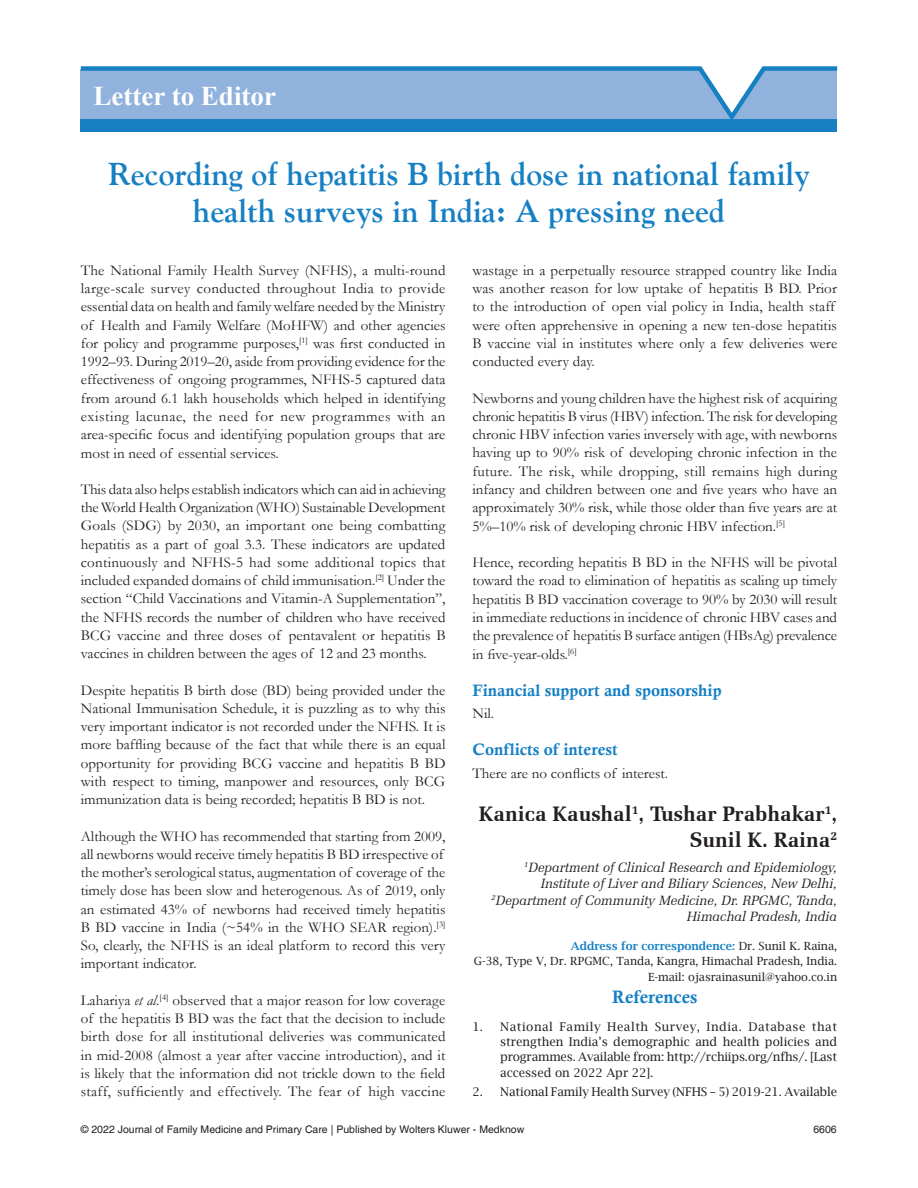
<style>
.page{position:relative;width:918px;height:1188px;background:#fff}
.page>*{position:absolute;margin:0;border:0;box-sizing:border-box;transform-origin:0 0}
.AT{font:700 31.5px/37.5px "Goudy";color:#1680c3;text-align:center}
.AH{font:700 27px "Times New Roman";color:#fff}
.AU{font:700 21px/25.5px "Zapf Elliptical 711 BT";color:#231f20;text-align:right}
.t1{font:18px "Calis MT Bol";color:#1680c3}
.t2{font:16.5px "Calis MT Bol";color:#1680c3}
.TX{font:15px/18.3px "Garamond";color:#231f20;text-align:justify}
.AFF{font:italic 13.5px/16.5px "Zapf Elliptical 711 BT";color:#231f20;text-align:right}
.REF{font:12px/15.3px "Lucida Bright";letter-spacing:-.01em;color:#231f20;text-align:justify}
.ADD{font:11.25px/15.3px "Lucida Bright";color:#231f20;text-align:right}
.RF{font:10.5px "Helvetica";color:#231f20}
.s1{font-style:italic}
.s2{font-weight:600;color:#1680c3}
</style>
<div class="page">
<svg style="left:80px;top:66px;width:758px;height:59px;background:#8ab0db"></svg>
<div style="left:81px;top:119px;width:756px;height:13px;background:#1680c3"></div>
<p class="AH" style="left:94px;top:77px;width:184px">Letter to Editor</p>
<p class="AT" style="left:108px;top:155px;width:703px">Recording of hepatitis B birth dose in national family health surveys in India: A pressing need</p>
<p class="TX" style="left:81px;top:260px;width:366px">The National Family Health Survey (NFHS), a multi‑round large‑scale survey conducted throughout India to provide essential data on health and family welfare needed by the Ministry of Health and Family Welfare (MoHFW) and other agencies for policy and programme purposes,<sup>[1]</sup> was first conducted in 1992–93. During 2019–20, aside from providing evidence for the effectiveness of ongoing programmes, NFHS‑5 captured data from around 6.1 lakh households which helped in identifying existing lacunae, the need for new programmes with an area‑specific focus and identifying population groups that are most in need of essential services.</p>
<p class="TX" style="left:81px;top:480px;width:366px">This data also helps establish indicators which can aid in achieving the World Health Organization (WHO) Sustainable Development Goals (SDG) by 2030, an important one being combatting hepatitis as a part of goal 3.3. These indicators are updated continuously and NFHS‑5 had some additional topics that included expanded domains of child immunisation.<sup>[2]</sup> Under the section “Child Vaccinations and Vitamin‑A Supplementation”, the NFHS records the number of children who have received BCG vaccine and three doses of pentavalent or hepatitis B vaccines in children between the ages of 12 and 23 months.</p>
<p class="TX" style="left:81px;top:680px;width:366px">Despite hepatitis B birth dose (BD) being provided under the National Immunisation Schedule, it is puzzling as to why this very important indicator is not recorded under the NFHS. It is more baffling because of the fact that while there is an equal opportunity for providing BCG vaccine and hepatitis B BD with respect to timing, manpower and resources, only BCG immunization data is being recorded; hepatitis B BD is not.</p>
<p class="TX" style="left:81px;top:826px;width:366px;text-align:left">Although the WHO has recommended that starting from 2009, all newborns would receive timely hepatitis B BD irrespective of the mother’s serological status, augmentation of coverage of the timely dose has been slow and heterogenous. As of 2019, only an estimated 43% of newborns had received timely hepatitis B BD vaccine in India (~54% in the WHO SEAR region).<sup>[3] </sup>So, clearly, the NFHS is an ideal platform to record this very important indicator.</p>
<p class="TX" style="left:81px;top:991px;width:366px">Lahariya <span class="s1">et al</span>.<sup>[4]</sup> observed that a major reason for low coverage of the hepatitis B BD was the fact that the decision to include birth dose for all institutional deliveries was communicated in mid‑2008 (almost a year after vaccine introduction), and it is likely that the information did not trickle down to the field staff, sufficiently and effectively. The fear of high vaccine</p>
<p class="TX" style="left:472px;top:260px;width:366px;text-align:left">wastage in a perpetually resource strapped country like India was another reason for low uptake of hepatitis B BD. Prior to the introduction of open vial policy in India, health staff were often apprehensive in opening a new ten‑dose hepatitis B vaccine vial in institutes where only a few deliveries were conducted every day.</p>
<p class="TX" style="left:472px;top:388px;width:366px">Newborns and young children have the highest risk of acquiring chronic hepatitis B virus (HBV) infection. The risk for developing chronic HBV infection varies inversely with age, with newborns having up to 90% risk of developing chronic infection in the future. The risk, while dropping, still remains high during infancy and children between one and five years who have an approximately 30% risk, while those older than five years are at 5%–10% risk of developing chronic HBV infection.<sup>[5]</sup></p>
<p class="TX" style="left:472px;top:553px;width:366px">Hence, recording hepatitis B BD in the NFHS will be pivotal toward the road to elimination of hepatitis as scaling up timely hepatitis B BD vaccination coverage to 90% by 2030 will result in immediate reductions in incidence of chronic HBV cases and the prevalence of hepatitis B surface antigen (HBsAg) prevalence in five‑year‑olds.<sup>[6]</sup></p>
<h2 class="t2" style="left:472px;top:681px;width:251px">Financial support and sponsorship</h2>
<p class="TX" style="left:472px;top:704px;width:23px">Nil.</p>
<h2 class="t2" style="left:472px;top:740px;width:147px">Conflicts of interest</h2>
<p class="TX" style="left:472px;top:764px;width:197px">There are no conflicts of interest.</p>
<p class="AU" style="left:479px;top:801px;width:360px">Kanica Kaushal<sup>1</sup>, Tushar Prabhakar<sup>1</sup>,<br>Sunil K. Raina<sup>2</sup></p>
<p class="AFF" style="left:491px;top:859px;width:347px"><sup>1</sup>Department of Clinical Research and Epidemiology, Institute of Liver and Biliary Sciences, New Delhi, <sup>2</sup>Department of Community Medicine, Dr. RPGMC, Tanda, Himachal Pradesh, India</p>
<p class="ADD" style="left:474px;top:938px;width:365px"><span class="s2">Address for correspondence:</span> Dr. Sunil K. Raina,<br>G‑38, Type V, Dr. RPGMC, Tanda, Kangra, Himachal Pradesh, India.<br>E‑mail: ojasrainasunil@yahoo.co.in</p>
<h1 class="t1" style="left:612px;top:986px;width:87px">References</h1>
<p class="REF" style="left:500px;top:1019px;width:339px;text-indent:-28px">1. National Family Health Survey, India. Database that strengthen India’s demographic and health policies and programmes. Available from: http://rchiips.org/nfhs/. [Last accessed on 2022 Apr 22].</p>
<p class="REF" style="left:472px;top:1084px;width:366px">2. National Family Health Survey (NFHS – 5) 2019‑21. Available</p>
<p class="RF" style="left:81px;top:1124px;width:445px">© 2022 Journal of Family Medicine and Primary Care | Published by Wolters Kluwer ‑ Medknow</p>
<p class="RF" style="left:813px;top:1124px;width:25px">6606</p>
</div>
